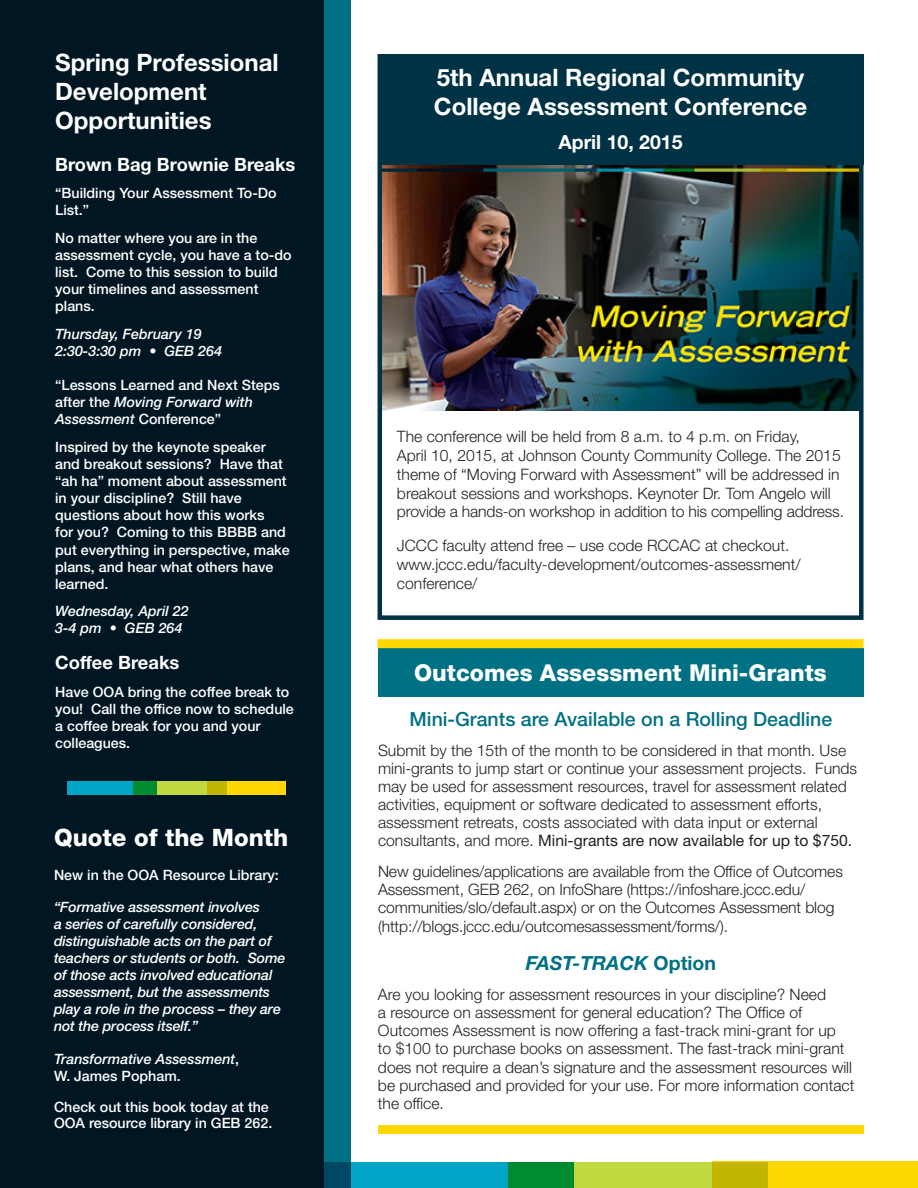
<style>
.page{position:relative;width:918px;height:1188px;background:#fff}
.page>*{position:absolute;margin:0;border:0;box-sizing:border-box;transform-origin:0 0}
.Heading_1{font:700 24px/28.8px "Helvetica Neue LT Std";color:#fff}
.Default{font:700 24px/28.8px "Helvetica Neue LT Std";color:#fff}
.t1{font:800 24px "Helvetica Neue LT Std";color:#fff}
.t2{font:800 23.25px "Helvetica Neue LT Std";color:#fff}
.t3{font:500 19.5px "Helvetica Neue LT Std";color:#007184}
.t4{font:italic 700 19.5px "Helvetica Neue LT Std";color:#007184}
.Heading_1-2{font:700 19.5px "Helvetica Neue LT Std";color:#fff}
.Default-2{font:700 18.3px "Helvetica Neue LT Std";color:#fff}
.No_Spacing{font:700 18.3px "Helvetica Neue LT Std";color:#fff}
.t5{font:300 15.75px/18.1px "Helvetica Neue LT Std";color:#231f20}
.No_Spacing-2{font:500 14.25px/17.1px "Helvetica Neue LT Std";color:#fff}
.No_Spacing-3{font:italic 500 14.25px/17.1px "Helvetica Neue LT Std";letter-spacing:-.01em;color:#fff}
.Default-3{font:500 14.25px/17.1px "Helvetica Neue LT Std";color:#fff}
.Default-4{font:italic 500 14.25px "Helvetica Neue LT Std";color:#fff}
.s1{font-style:italic}
.s2{font-style:normal}
.s3{font-weight:400}
</style>
<div class="page">
<div style="left:712px;top:1162px;width:206px;height:26px;background:#ffd801"></div>
<svg style="left:573px;top:1162px;width:195px;height:26px;background:#c1cd2c"></svg>
<svg style="left:351px;top:1162px;width:222px;height:26px;background:#009d9a"></svg>
<div style="left:0;top:0;width:351px;height:1188px;background:#007184"></div>
<div style="left:0;top:0;width:324px;height:1188px;background:#001623"></div>
<div style="left:207px;top:782px;width:79px;height:13px;background:#ffd801"></div>
<svg style="left:157px;top:782px;width:70px;height:13px"></svg>
<svg style="left:68px;top:782px;width:89px;height:13px"></svg>
<img style="left:383px;top:164px;width:476px;height:246px">
<div style="left:378px;top:54px;width:486px;height:110px;background:#003245"></div>
<div style="left:378px;top:648px;width:486px;height:48px;background:#007184"></div>
<div style="left:378px;top:639px;width:486px;height:9px;background:#ffd801"></div>
<div style="left:378px;top:1125px;width:486px;height:9px;background:#ffd801"></div>
<div style="left:378px;top:54px;width:486px;height:566px;border:4px solid #003245"></div>
<p class="Default" style="left:55px;top:48px;width:225px">Spring Professional<br>Development<br>Opportunities</p>
<p class="Default-2" style="left:55px;top:153px;width:242px">Brown Bag Brownie Breaks</p>
<p class="Default-3" style="left:55px;top:184px;width:223px">“Building Your Assessment To-Do<br>List.”</p>
<p class="Default-3" style="left:55px;top:229px;width:238px">No matter where you are in the assessment cycle, you have a to-do list. Come to this session to build your timelines and assessment plans.</p>
<p class="Default-4" style="left:55px;top:325px;width:148px">Thursday, February 19</p>
<p class="Default-4" style="left:55px;top:342px;width:168px">2:30-3:30 pm • GEB 264</p>
<p class="No_Spacing-2" style="left:55px;top:376px;width:226px">“Lessons Learned and Next Steps after the <span class="s1">Moving Forward with<br>Assessment</span> Conference”</p>
<p class="No_Spacing-2" style="left:55px;top:438px;width:236px">Inspired by the keynote speaker and breakout sessions? Have that “ah ha” moment about assessment in your discipline? Still have questions about how this works<br>for you? Coming to this BBBB and put everything in perspective, make plans, and hear what others have learned.</p>
<p class="No_Spacing-3" style="left:55px;top:603px;width:135px">Wednesday, April 22</p>
<p class="No_Spacing-3" style="left:55px;top:620px;width:129px">3-4 pm • GEB 264</p>
<p class="No_Spacing" style="left:55px;top:651px;width:126px">Coffee Breaks</p>
<p class="No_Spacing-2" style="left:55px;top:683px;width:240px">Have OOA bring the coffee break to you! Call the office now to schedule a coffee break for you and your colleagues.</p>
<p class="t1" style="left:54px;top:823px;width:236px">Quote of the Month</p>
<p class="No_Spacing-2" style="left:54px;top:866px;width:226px">New in the OOA Resource Library:</p>
<p class="No_Spacing-3" style="left:54px;top:898px;width:233px">“Formative assessment involves<br>a series of carefully considered, distinguishable acts on the part of teachers or students or both. Some of those acts involved educational assessment, but the assessments play a role in the process – they are not the process itself.”</p>
<p class="No_Spacing-3" style="left:54px;top:1050px;width:187px">Transformative Assessment<span class="s2">,<br>W. James Popham.</span></p>
<p class="No_Spacing-2" style="left:54px;top:1099px;width:220px;line-height:16.4px">Check out this book today at the<br>OOA resource library in GEB 262.</p>
<p class="Heading_1" style="left:434px;top:63px;width:375px">5th Annual Regional Community<br>College Assessment Conference</p>
<p class="Heading_1-2" style="left:558px;top:130px;width:126px">April 10, 2015</p>
<p class="t5" style="left:397px;top:427px;width:449px;line-height:18.9px">The conference will be held from 8 a.m. to 4 p.m. on Friday,<br>April 10, 2015, at Johnson County Community College. The 2015 theme of “Moving Forward with Assessment” will be addressed in breakout sessions and workshops. Keynoter Dr. Tom Angelo will provide a hands-on workshop in addition to his compelling address.</p>
<p class="t5" style="left:397px;top:536px;width:405px;line-height:18.9px">JCCC faculty attend free – use code RCCAC at checkout. www.jccc.edu/faculty-development/outcomes-assessment/ conference/</p>
<p class="t2" style="left:414px;top:658px;width:414px">Outcomes Assessment Mini-Grants</p>
<p class="t3" style="left:410px;top:707px;width:424px">Mini-Grants are Available on a Rolling Deadline</p>
<p class="t5" style="left:378px;top:741px;width:481px">Submit by the 15th of the month to be considered in that month. Use mini-grants to jump start or continue your assessment projects. Funds may be used for assessment resources, travel for assessment related activities, equipment or software dedicated to assessment efforts, assessment retreats, costs associated with data input or external consultants, and more. <span class="s3">Mini-grants are now available for up to $750.</span></p>
<p class="t5" style="left:378px;top:861px;width:466px">New guidelines/applications are available from the Office of Outcomes Assessment, GEB 262, on InfoShare (https://infoshare.jccc.edu/ communities/slo/default.aspx) or on the Outcomes Assessment blog (http://blogs.jccc.edu/outcomesassessment/forms/).</p>
<p class="t4" style="left:526px;top:951px;width:192px">FAST-TRACK <span class="s2">Option</span></p>
<p class="t5" style="left:378px;top:985px;width:478px">Are you looking for assessment resources in your discipline? Need<br>a resource on assessment for general education? The Office of Outcomes Assessment is now offering a fast-track mini-grant for up<br>to $100 to purchase books on assessment. The fast-track mini-grant does not require a dean’s signature and the assessment resources will be purchased and provided for your use. For more information contact the office.</p>
</div>
